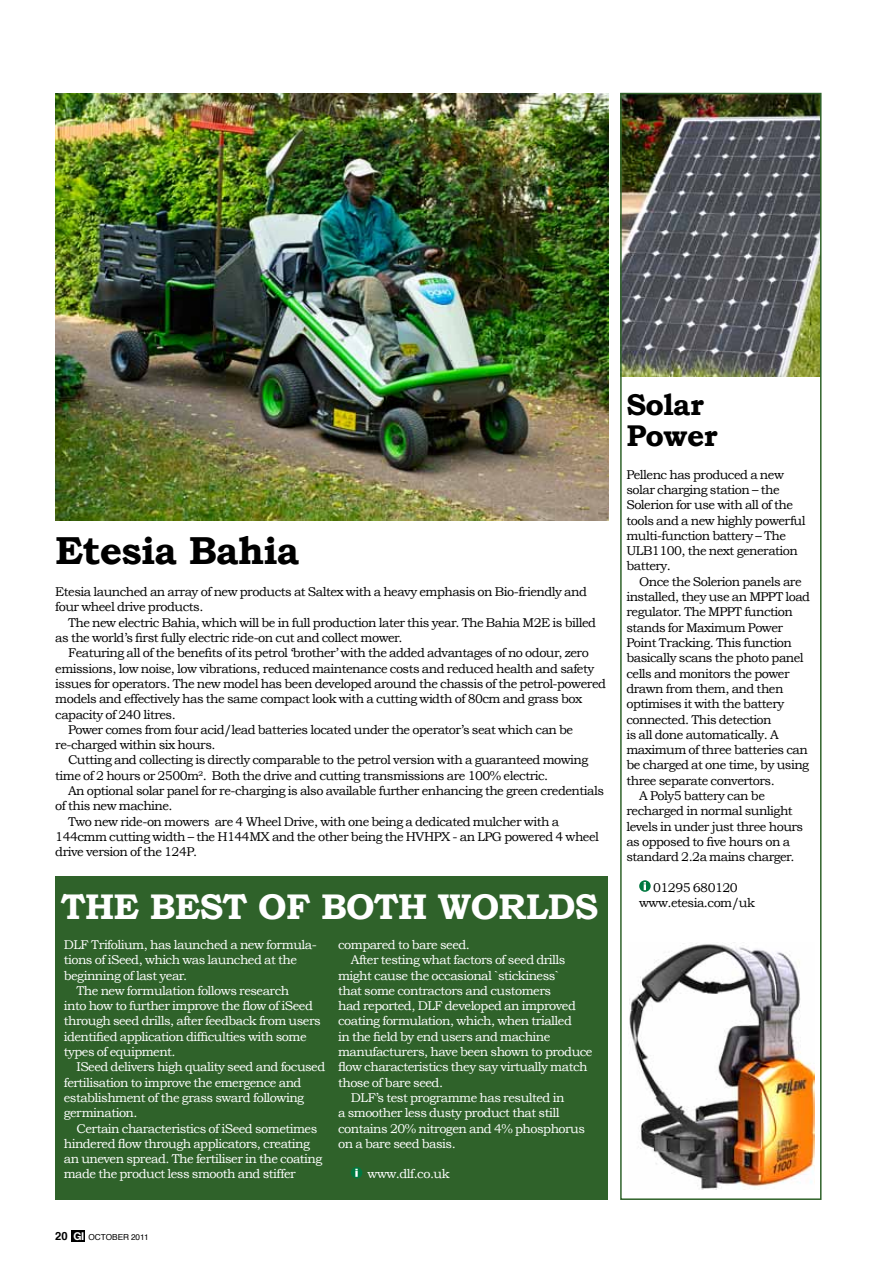
<style>
.page{position:relative;width:893px;height:1263px;background:#fff}
.page>*{position:absolute;margin:0;border:0;box-sizing:border-box;transform-origin:0 0}
.t1{font:700 39px "Bookman Old Style";letter-spacing:-.02em;color:#000}
.t2{font:700 35.7px "Bookman Old Style";letter-spacing:-.02em;color:#fff}
.t3{font:700 30px/31.5px "Bookman Old Style";letter-spacing:-.02em;color:#000}
.t4{font:12.75px/15.3px "Bookman Old Style";letter-spacing:-.04em;color:#000;text-align:center}
.t5{font:12.75px "Bookman Old Style";letter-spacing:-.04em;color:#fff}
.t6{font:8.25px "Helvetica";color:#000}
.s1{font-weight:700;font-size:11.25px}
.s2{font-family:"Helvetica Neue";font-weight:700;font-size:10.8px;color:#fff}
</style>
<div class="page">
<div style="left:71px;top:1230px;width:14px;height:11px;background:#000"></div>
<div style="left:55px;top:876px;width:553px;height:323px;background:#2f622a"></div>
<img style="left:629px;top:942px;width:186px;height:248px">
<img style="left:55px;top:94px;width:553px;height:426px">
<div style="left:351px;top:1167px;width:11px;height:11px;background:#007840;border-radius:50%"></div>
<svg style="left:355px;top:1169px;width:3px;height:8px"></svg>
<img style="left:623px;top:96px;width:195px;height:280px">
<svg style="left:639px;top:880px;width:12px;height:12px"></svg>
<svg style="left:644px;top:882px;width:2px;height:8px"></svg>
<div style="left:620px;top:93px;width:201px;height:1107px;border:2px solid #2f622a"></div>
<p class="t1" style="left:55px;top:527px;width:246px">Etesia Bahia</p>
<p class="t4" style="left:55px;top:584px;width:533px">Etesia launched an array of new products at Saltex with a heavy emphasis on Bio-friendly and</p>
<p class="t4" style="left:55px;top:599px;width:150px">four wheel drive products.</p>
<p class="t4" style="left:68px;top:615px;width:530px">The new electric Bahia, which will be in full production later this year. The Bahia M2E is billed</p>
<p class="t4" style="left:55px;top:630px;width:349px">as the world’s first fully electric ride-on cut and collect mower.</p>
<p class="t4" style="left:68px;top:645px;width:522px">Featuring all of the benefits of its petrol ‘brother’ with the added advantages of no odour, zero</p>
<p class="t4" style="left:55px;top:661px;width:540px">emissions, low noise, low vibrations, reduced maintenance costs and reduced health and safety</p>
<p class="t4" style="left:55px;top:676px;width:552px">issues for operators. The new model has been developed around the chassis of the petrol-powered</p>
<p class="t4" style="left:55px;top:691px;width:528px">models and effectively has the same compact look with a cutting width of 80cm and grass box</p>
<p class="t4" style="left:55px;top:706px;width:122px">capacity of 240 litres.</p>
<p class="t4" style="left:68px;top:722px;width:507px">Power comes from four acid/lead batteries located under the operator’s seat which can be</p>
<p class="t4" style="left:55px;top:737px;width:162px">re-charged within six hours.</p>
<p class="t4" style="left:68px;top:752px;width:522px">Cutting and collecting is directly comparable to the petrol version with a guaranteed mowing</p>
<p class="t4" style="left:55px;top:768px;width:494px">time of 2 hours or 2500m². Both the drive and cutting transmissions are 100% electric.</p>
<p class="t4" style="left:68px;top:783px;width:537px">An optional solar panel for re-charging is also available further enhancing the green credentials</p>
<p class="t4" style="left:55px;top:798px;width:119px">of this new machine.</p>
<p class="t4" style="left:68px;top:814px;width:492px">Two new ride-on mowers are 4 Wheel Drive, with one being a dedicated mulcher with a</p>
<p class="t4" style="left:55px;top:829px;width:545px">144cmm cutting width – the H144MX and the other being the HVHPX - an LPG powered 4 wheel</p>
<p class="t4" style="left:55px;top:844px;width:143px">drive version of the 124P.</p>
<p class="t2" style="left:61px;top:885px;width:534px">the best of both worlds</p>
<p class="t5" style="left:64px;top:937px;width:255px">DLF Trifolium, has launched a new formula-</p>
<p class="t5" style="left:64px;top:952px;width:235px">tions of iSeed, which was launched at the</p>
<p class="t5" style="left:64px;top:968px;width:125px">beginning of last year.</p>
<p class="t5" style="left:77px;top:983px;width:214px">The new formulation follows research</p>
<p class="t5" style="left:64px;top:998px;width:251px">into how to further improve the flow of iSeed</p>
<p class="t5" style="left:64px;top:1014px;width:258px">through seed drills, after feedback from users</p>
<p class="t5" style="left:64px;top:1029px;width:244px">identified application difficulties with some</p>
<p class="t5" style="left:64px;top:1044px;width:113px">types of equipment.</p>
<p class="t5" style="left:77px;top:1060px;width:250px">ISeed delivers high quality seed and focused</p>
<p class="t5" style="left:64px;top:1075px;width:239px">fertilisation to improve the emergence and</p>
<p class="t5" style="left:64px;top:1090px;width:242px">establishment of the grass sward following</p>
<p class="t5" style="left:64px;top:1105px;width:75px">germination.</p>
<p class="t5" style="left:77px;top:1121px;width:242px">Certain characteristics of iSeed sometimes</p>
<p class="t5" style="left:64px;top:1136px;width:248px">hindered flow through applicators, creating</p>
<p class="t5" style="left:64px;top:1151px;width:260px">an uneven spread. The fertiliser in the coating</p>
<p class="t5" style="left:64px;top:1167px;width:233px">made the product less smooth and stiffer</p>
<p class="t5" style="left:338px;top:937px;width:133px">compared to bare seed.</p>
<p class="t5" style="left:351px;top:952px;width:216px">After testing what factors of seed drills</p>
<p class="t5" style="left:338px;top:968px;width:223px">might cause the occasional `stickiness`</p>
<p class="t5" style="left:338px;top:983px;width:214px">that some contractors and customers</p>
<p class="t5" style="left:338px;top:998px;width:239px">had reported, DLF developed an improved</p>
<p class="t5" style="left:338px;top:1014px;width:235px">coating formulation, which, when trialled</p>
<p class="t5" style="left:338px;top:1029px;width:214px">in the field by end users and machine</p>
<p class="t5" style="left:338px;top:1044px;width:256px">manufacturers, have been shown to produce</p>
<p class="t5" style="left:338px;top:1060px;width:251px">flow characteristics they say virtually match</p>
<p class="t5" style="left:338px;top:1075px;width:106px">those of bare seed.</p>
<p class="t5" style="left:351px;top:1090px;width:215px">DLF’s test programme has resulted in</p>
<p class="t5" style="left:338px;top:1105px;width:223px">a smoother less dusty product that still</p>
<p class="t5" style="left:338px;top:1121px;width:248px">contains 20% nitrogen and 4% phosphorus</p>
<p class="t5" style="left:338px;top:1136px;width:119px">on a bare seed basis.</p>
<p class="t5" style="left:367px;top:1167px;width:84px">www.dlf.co.uk</p>
<p class="t6" style="left:55px;top:1231px;width:95px"><span class="s1">20</span> <span class="s2">GI</span> OCTOBER 2011</p>
<p class="t3" style="left:626px;top:388px;width:93px">Solar<br>Power</p>
<p class="t4" style="left:626px;top:467px;width:159px">Pellenc has produced a new</p>
<p class="t4" style="left:626px;top:482px;width:155px">solar charging station – the</p>
<p class="t4" style="left:626px;top:497px;width:168px">Solerion for use with all of the</p>
<p class="t4" style="left:626px;top:513px;width:181px">tools and a new highly powerful</p>
<p class="t4" style="left:626px;top:528px;width:161px">multi-function battery – The</p>
<p class="t4" style="left:626px;top:543px;width:173px">ULB1100, the next generation</p>
<p class="t4" style="left:626px;top:558px;width:46px">battery.</p>
<p class="t4" style="left:639px;top:574px;width:164px">Once the Solerion panels are</p>
<p class="t4" style="left:626px;top:589px;width:185px">installed, they use an MPPT load</p>
<p class="t4" style="left:626px;top:604px;width:168px">regulator. The MPPT function</p>
<p class="t4" style="left:626px;top:620px;width:158px">stands for Maximum Power</p>
<p class="t4" style="left:626px;top:635px;width:167px">Point Tracking. This function</p>
<p class="t4" style="left:626px;top:650px;width:179px">basically scans the photo panel</p>
<p class="t4" style="left:626px;top:666px;width:165px">cells and monitors the power</p>
<p class="t4" style="left:626px;top:681px;width:158px">drawn from them, and then</p>
<p class="t4" style="left:626px;top:696px;width:159px">optimises it with the battery</p>
<p class="t4" style="left:626px;top:711px;width:147px">connected. This detection</p>
<p class="t4" style="left:626px;top:727px;width:154px">is all done automatically. A</p>
<p class="t4" style="left:626px;top:742px;width:183px">maximum of three batteries can</p>
<p class="t4" style="left:626px;top:757px;width:184px">be charged at one time, by using</p>
<p class="t4" style="left:626px;top:773px;width:150px">three separate convertors.</p>
<p class="t4" style="left:639px;top:788px;width:127px">A Poly5 battery can be</p>
<p class="t4" style="left:626px;top:803px;width:168px">recharged in normal sunlight</p>
<p class="t4" style="left:626px;top:819px;width:178px">levels in under just three hours</p>
<p class="t4" style="left:626px;top:834px;width:165px">as opposed to five hours on a</p>
<p class="t4" style="left:626px;top:849px;width:170px">standard 2.2a mains charger.</p>
<p class="t4" style="left:639px;top:880px;width:117px">01295 680120 www.etesia.com/uk</p>
</div>
